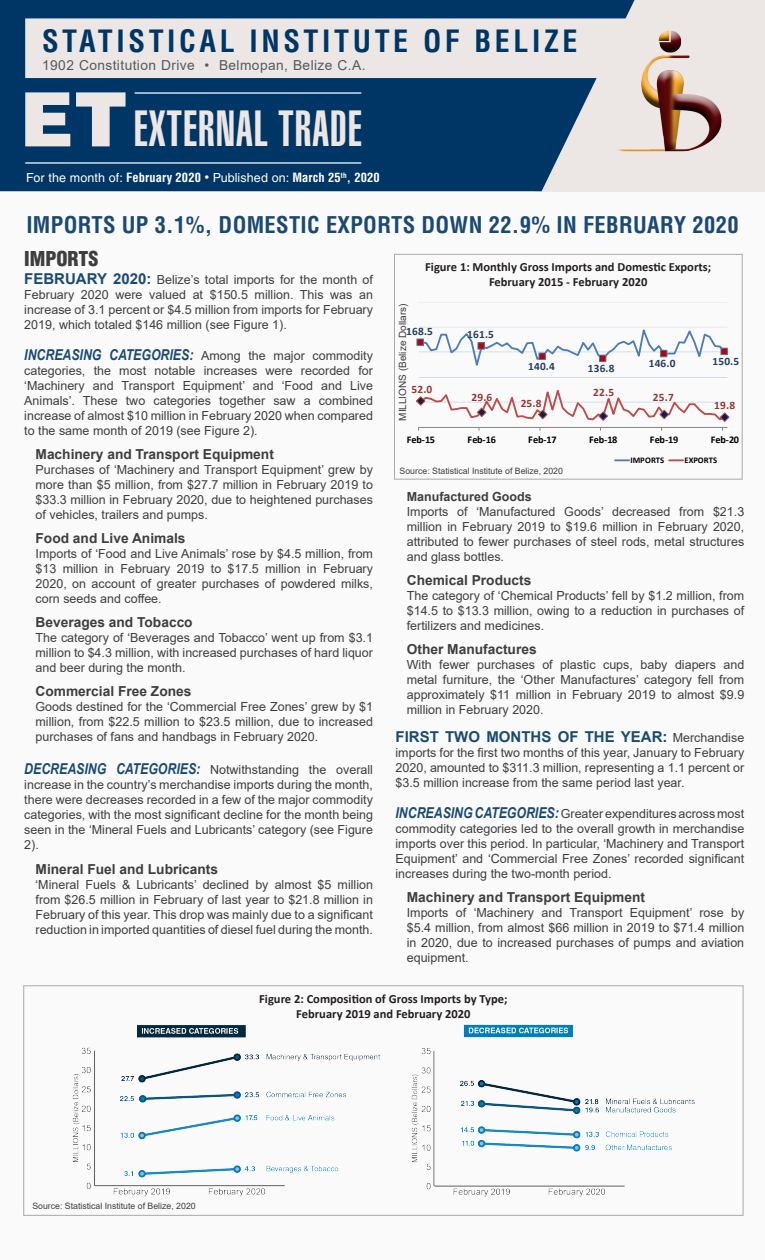
<style>
.page{position:relative;width:765px;height:1260px;background:#fbfafa}
.page>*{position:absolute;margin:0;border:0;box-sizing:border-box;transform-origin:0 0}
.t1{font:50px "Helvetica LT Std Ultra Comp";letter-spacing:.02em;color:#ece7e4}
.t2{font:700 condensed 30px "Helvetica LT Std";letter-spacing:.12em;color:#003665}
.MAIN_HEADING{font:700 condensed 22.5px "Helvetica LT Std";letter-spacing:.015em;color:#1a4a74}
.Paragraph_Heading{font:900 condensed 20px "Helvetica LT Std";color:#3e3e3f}
.Text{font:700 15px "Arial";color:#1a4a74}
.Text-2{font:700 13.75px "Arial";color:#3e3e3f}
.t3{font:13.75px "Arial";letter-spacing:.03em;color:#57585a}
.Text-3{font:12.5px/15px "Arial";color:#3e3e3f;text-align:justify}
.Figure_Headings{font:700 12.5px "Calibri";color:#231f20}
.t4{font:12.5px "Helvetica LT Std";letter-spacing:.01em;color:#fff}
.Text-4{font:700 12.5px "Arial";color:#3e3e3f}
.t5{font:700 11.38px "Calibri";letter-spacing:.015em;color:#254061}
.t6{font:700 11.38px "Calibri";letter-spacing:.015em;color:#953735}
.t7{font:700 10.25px "Calibri";letter-spacing:-.03em;color:#000}
.Text-5{font:10px "Arial";color:#3e3e3f}
.Source{font:8.75px "Arial";color:#3e3e3f}
.t8{font:700 8.62px "Calibri";letter-spacing:.005em;color:#000}
.s1{font-family:"Helvetica LT Std";font-weight:900;font-size:75px}
.s2{font-weight:700;font-stretch:condensed}
.s3{font-family:"Arial";font-size:13.75px}
.s4{font-weight:700;font-size:15px;color:#1a4a74}
.s5{font-family:"Arial Narrow";font-weight:700;font-style:italic;font-size:15px;color:#1a4a74}
.s6{font-weight:400;font-size:12.5px;color:#3e3e3f}
</style>
<div class="page">
<div style="left:536px;top:0;width:229px;height:191px;background:#ece7e4"></div>
<svg style="left:0;top:0;width:635px;height:191px;background:#0f416d"></svg>
<div style="left:25px;top:18px;width:608px;height:60px;background:#ece7e4"></div>
<hr style="left:135px;top:92px;width:226px;height:2px;background:#fff">
<hr style="left:25px;top:162px;width:336px;height:2px;background:#fff">
<img style="left:610px;top:27px;width:112px;height:128px">
<div style="left:23px;top:985px;width:720px;height:231px;border:1px solid #a9a9a9"></div>
<img style="left:73px;top:1024px;width:621px;height:173px">
<svg style="left:416px;top:302px;width:314px;height:129px"></svg>
<svg style="left:615px;top:459px;width:14px;height:2px"></svg>
<svg style="left:669px;top:459px;width:14px;height:2px"></svg>
<div style="left:394px;top:254px;width:348px;height:225px;border:1px solid #a9a9a9"></div>
<h2 class="t2" style="left:42px;top:22px;width:537px">STATISTICAL INSTITUTE OF BELIZE</h2>
<p class="t3" style="left:42px;top:55px;width:325px">1902 Constitution Drive • Belmopan, Belize C.A.</p>
<h1 class="t1" style="left:20px;top:99px;width:344px"><span class="s1">ET</span>EXTERNAL TRADE</h1>
<p class="t4" style="left:26px;top:171px;width:355px">For the month of: <span class="s2">February 2020</span> <span class="s3">•</span> Published on: <span class="s2">March 25</span><sup>th</sup><span class="s2">, 2020</span></p>
<p class="MAIN_HEADING" style="left:26px;top:210px;width:714px">IMPORTS UP 3.1%, DOMESTIC EXPORTS DOWN 22.9% IN FEBRUARY 2020</p>
<p class="Paragraph_Heading" style="left:24px;top:246px;width:76px">IMPORTS</p>
<p class="Text-3" style="left:24px;top:272px;width:350px"><span class="s4">FEBRUARY 2020:</span> Belize’s total imports for the month of February 2020 were valued at $150.5 million. This was an increase of 3.1 percent or $4.5 million from imports for February 2019, which totaled $146 million (see Figure 1).</p>
<p class="Text-3" style="left:24px;top:348px;width:350px"><span class="s5">INCREASING CATEGORIES:</span> Among the major commodity categories, the most notable increases were recorded for ‘Machinery and Transport Equipment’ and ‘Food and Live Animals’. These two categories together saw a combined increase of almost $10 million in February 2020 when compared to the same month of 2019 (see Figure 2).</p>
<p class="Text-2" style="left:36px;top:444px;width:240px">Machinery and Transport Equipment</p>
<p class="Text-3" style="left:36px;top:462px;width:339px">Purchases of ‘Machinery and Transport Equipment’ grew by more than $5 million, from $27.7 million in February 2019 to $33.3 million in February 2020, due to heightened purchases of vehicles, trailers and pumps.</p>
<p class="Text-2" style="left:36px;top:528px;width:151px">Food and Live Animals</p>
<p class="Text-3" style="left:36px;top:546px;width:339px">Imports of ‘Food and Live Animals’ rose by $4.5 million, from $13 million in February 2019 to $17.5 million in February 2020, on account of greater purchases of powdered milks, corn seeds and coffee.</p>
<p class="Text-2" style="left:36px;top:612px;width:159px">Beverages and Tobacco</p>
<p class="Text-3" style="left:36px;top:630px;width:339px">The category of ‘Beverages and Tobacco’ went up from $3.1 million to $4.3 million, with increased purchases of hard liquor and beer during the month.</p>
<p class="Text-2" style="left:36px;top:681px;width:157px">Commercial Free Zones</p>
<p class="Text-3" style="left:36px;top:699px;width:339px">Goods destined for the ‘Commercial Free Zones’ grew by $1 million, from $22.5 million to $23.5 million, due to increased purchases of fans and handbags in February 2020.</p>
<p class="Text-3" style="left:24px;top:762px;width:350px"><span class="s5">DECREASING CATEGORIES:</span> Notwithstanding the overall increase in the country’s merchandise imports during the month, there were decreases recorded in a few of the major commodity categories, with the most significant decline for the month being seen in the ‘Mineral Fuels and Lubricants’ category (see Figure 2).</p>
<p class="Text-2" style="left:36px;top:860px;width:184px">Mineral Fuel and Lubricants</p>
<p class="Text-3" style="left:36px;top:877px;width:339px">‘Mineral Fuels &amp; Lubricants’ declined by almost $5 million from $26.5 million in February of last year to $21.8 million in February of this year. This drop was mainly due to a significant reduction in imported quantities of diesel fuel during the month.</p>
<p class="Figure_Headings" style="left:425px;top:258px;width:288px">Figure 1: Monthly Gross Imports and Domestic Exports;</p>
<p class="Figure_Headings" style="left:489px;top:273px;width:160px">February 2015 - February 2020</p>
<p class="Text-5" style="left:396px;top:421px;width:119px;rotate:-90deg">MILLIONS (Belize Dollars)</p>
<p class="t5" style="left:406px;top:323px;width:28px">168.5</p>
<p class="t5" style="left:467px;top:326px;width:28px">161.5</p>
<p class="t6" style="left:411px;top:381px;width:22px">52.0</p>
<p class="t6" style="left:471px;top:389px;width:22px">29.6</p>
<p class="t5" style="left:528px;top:358px;width:28px">140.4</p>
<p class="t5" style="left:588px;top:360px;width:28px">136.8</p>
<p class="t6" style="left:521px;top:395px;width:22px">25.8</p>
<p class="t6" style="left:593px;top:384px;width:22px">22.5</p>
<p class="t5" style="left:649px;top:356px;width:28px">146.0</p>
<p class="t5" style="left:712px;top:353px;width:28px">150.5</p>
<p class="t6" style="left:653px;top:389px;width:22px">25.7</p>
<p class="t6" style="left:714px;top:397px;width:22px">19.8</p>
<p class="t7" style="left:407px;top:433px;width:30px">Feb-15</p>
<p class="t7" style="left:467px;top:433px;width:30px">Feb-16</p>
<p class="t7" style="left:528px;top:433px;width:30px">Feb-17</p>
<p class="t7" style="left:589px;top:433px;width:30px">Feb-18</p>
<p class="t7" style="left:650px;top:433px;width:30px">Feb-19</p>
<p class="t7" style="left:711px;top:433px;width:30px">Feb-20</p>
<p class="t8" style="left:631px;top:454px;width:35px">IMPORTS</p>
<p class="t8" style="left:684px;top:454px;width:34px">EXPORTS</p>
<p class="Source" style="left:400px;top:465px;width:165px">Source: Statistical Institute of Belize, 2020</p>
<p class="Text-4" style="left:407px;top:488px;width:127px">Manufactured Goods</p>
<p class="Text-3" style="left:407px;top:504px;width:339px">Imports of ‘Manufactured Goods’ decreased from $21.3 million in February 2019 to $19.6 million in February 2020, attributed to fewer purchases of steel rods, metal structures and glass bottles.</p>
<p class="Text-2" style="left:407px;top:571px;width:126px">Chemical Products</p>
<p class="Text-3" style="left:407px;top:588px;width:339px">The category of ‘Chemical Products’ fell by $1.2 million, from $14.5 to $13.3 million, owing to a reduction in purchases of fertilizers and medicines.</p>
<p class="Text-2" style="left:407px;top:640px;width:131px">Other Manufactures</p>
<p class="Text-3" style="left:407px;top:657px;width:339px">With fewer purchases of plastic cups, baby diapers and metal furniture, the ‘Other Manufactures’ category fell from approximately $11 million in February 2019 to almost $9.9 million in February 2020.</p>
<p class="Text" style="left:396px;top:726px;width:350px">FIRST TWO MONTHS OF THE YEAR: <span class="s6">Merchandise</span></p>
<p class="Text-3" style="left:396px;top:745px;width:350px">imports for the first two months of this year, January to February 2020, amounted to $311.3 million, representing a 1.1 percent or $3.5 million increase from the same period last year.</p>
<p class="Text-3" style="left:396px;top:806px;width:350px"><span class="s5">INCREASING CATEGORIES:</span>Greater expenditures across most commodity categories led to the overall growth in merchandise imports over this period. In particular, ‘Machinery and Transport Equipment’ and ‘Commercial Free Zones’ recorded significant increases during the two-month period.</p>
<p class="Text-2" style="left:407px;top:887px;width:240px">Machinery and Transport Equipment</p>
<p class="Text-3" style="left:407px;top:905px;width:339px">Imports of ‘Machinery and Transport Equipment’ rose by $5.4 million, from almost $66 million in 2019 to $71.4 million in 2020, due to increased purchases of pumps and aviation equipment.</p>
<p class="Figure_Headings" style="left:259px;top:990px;width:250px">Figure 2: Composition of Gross Imports by Type;</p>
<p class="Figure_Headings" style="left:296px;top:1005px;width:176px">February 2019 and February 2020</p>
<p class="Source" style="left:32px;top:1199px;width:165px">Source: Statistical Institute of Belize, 2020</p>
</div>
